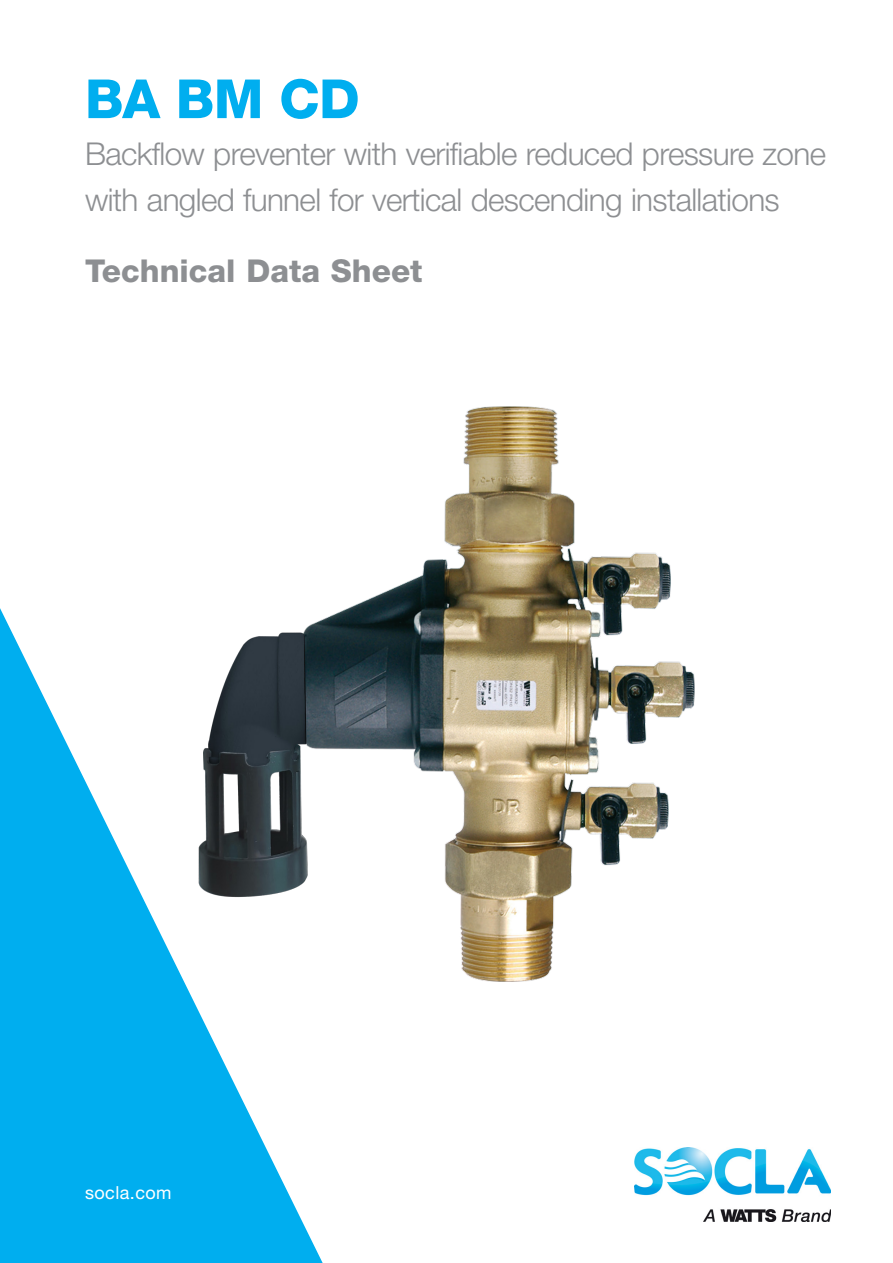
<style>
.page{position:relative;width:893px;height:1263px;background:#fff}
.page>*{position:absolute;margin:0;border:0;box-sizing:border-box;transform-origin:0 0}
.Headline_1__color_va{font:800 54px "Helvetica Neue LT Std";color:#00aeef}
.t1{font:300 31.5px/46.5px "Helvetica Neue LT Std";letter-spacing:-.02em;color:#8d8f92}
.t2{font:800 31.5px "Helvetica Neue LT Std";color:#8d8f92}
.t3{font:18px "Helvetica Neue LT Std";letter-spacing:.025em;color:#fff}
</style>
<div class="page">
<img style="left:634px;top:1147px;width:196px;height:75px">
<svg style="left:0;top:608px;width:323px;height:655px;fill:#00aeef"></svg>
<img style="left:176px;top:406px;width:519px;height:648px">
<p class="Headline_1__color_va" style="left:85px;top:67px;width:276px">BA BM CD</p>
<p class="t1" style="left:85px;top:129px;width:742px">Backflow preventer with verifiable reduced pressure zone with angled funnel for vertical descending installations</p>
<p class="t2" style="left:85px;top:252px;width:339px">Technical Data Sheet</p>
<p class="t3" style="left:85px;top:1182px;width:88px">socla.com</p>
</div>
